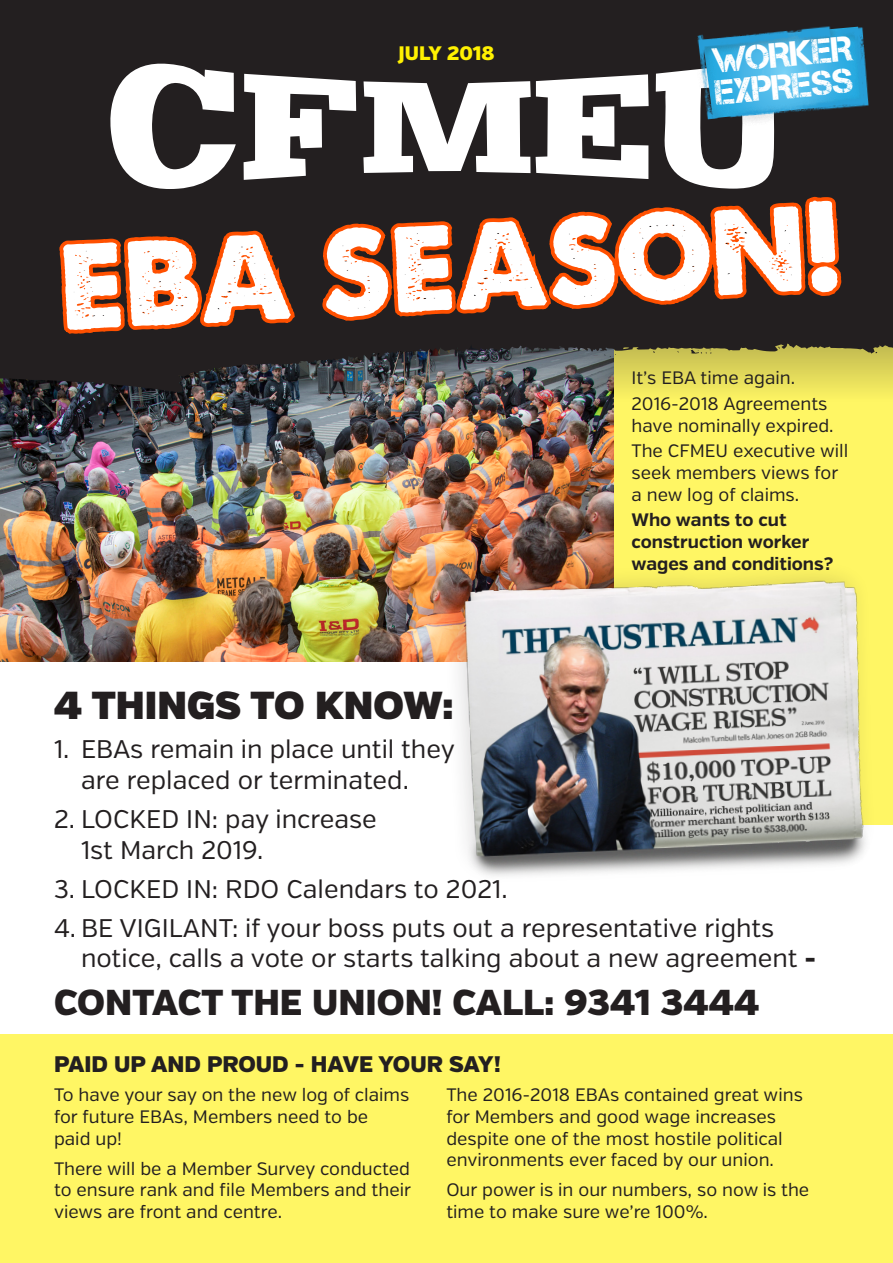
<style>
.page{position:relative;width:893px;height:1263px;background:#fff}
.page>*{position:absolute;margin:0;border:0;box-sizing:border-box;transform-origin:0 0}
.t1{font:39px "Verb Ultra";color:#231f20}
.t2{font:900 36px "Verb";color:#231f20}
.t3{font:34.95px/31.5px "Captureit";color:#fff}
.t4{font:25.5px/30.6px "Verb";color:#231f20}
.t5{font:900 22.5px "Verb";color:#231f20}
.body_txt{font:900 19.5px "Verb";letter-spacing:-.005em;color:#fff101}
.t6{font:18px/21.6px "Verb";color:#231f20}
.t7{font:700 18px/21.6px "Verb";color:#231f20}
.s1{font-weight:900}
</style>
<div class="page">
<div style="left:612px;top:330px;width:281px;height:495px;background:#fff664"></div>
<div style="left:0;top:1034px;width:893px;height:229px;background:#fff664"></div>
<img style="left:0;top:404px;width:432px;height:257px">
<div style="left:0;top:0;width:893px;height:402px;background:#231f20"></div>
<svg style="left:0;top:345px;width:893px;height:59px"></svg>
<img style="left:53px;top:73px;width:795px;height:491px">
<svg style="left:109px;top:63px;width:127px;height:126px"></svg>
<svg style="left:244px;top:74px;width:112px;height:106px"></svg>
<svg style="left:363px;top:74px;width:286px;height:105px"></svg>
<svg style="left:656px;top:69px;width:192px;height:120px"></svg>
<img style="left:693px;top:26px;width:176px;height:107px">
<img style="left:432px;top:551px;width:434px;height:325px">
<svg style="left:63px;top:201px;width:775px;height:129px"></svg>
<p class="body_txt" style="left:398px;top:41px;width:98px">JULY 2018</p>
<p class="t3" style="left:711px;top:45px;width:142px;rotate:-5deg">WORKER<br>EXPRESS</p>
<p class="t6" style="left:631px;top:367px;width:165px">It’s EBA time again.</p>
<p class="t6" style="left:631px;top:393px;width:204px">2016-2018 Agreements have nominally expired.</p>
<p class="t6" style="left:631px;top:441px;width:218px">The CFMEU executive will seek members views for a new log of claims.</p>
<p class="t7" style="left:631px;top:510px;width:203px">Who wants to cut construction worker wages and conditions?</p>
<p class="t1" style="left:54px;top:682px;width:401px">4 THINGS TO KNOW:</p>
<p class="t4" style="left:81px;top:734px;width:375px;text-indent:-27px">1. EBAs remain in place until they are replaced or terminated.</p>
<p class="t4" style="left:81px;top:804px;width:297px;text-indent:-27px">2. LOCKED IN: pay increase<br>1st March 2019.</p>
<p class="t4" style="left:54px;top:874px;width:455px">3. LOCKED IN: RDO Calendars to 2021.</p>
<p class="t4" style="left:81px;top:913px;width:736px;text-indent:-27px">4. BE VIGILANT: if your boss puts out a representative rights notice, calls a vote or starts talking about a new agreement <span class="s1">-</span></p>
<p class="t2" style="left:54px;top:980px;width:707px">CONTACT THE UNION! CALL: 9341 3444</p>
<p class="t5" style="left:54px;top:1050px;width:448px">PAID UP AND PROUD - HAVE YOUR SAY!</p>
<p class="t6" style="left:54px;top:1084px;width:357px">To have your say on the new log of claims for future EBAs, Members need to be paid up!</p>
<p class="t6" style="left:54px;top:1158px;width:359px;text-align:justify">There will be a Member Survey conducted to ensure rank and file Members and their views are front and centre.</p>
<p class="t6" style="left:446px;top:1084px;width:358px">The 2016-2018 EBAs contained great wins for Members and good wage increases despite one of the most hostile political environments ever faced by our union.</p>
<p class="t6" style="left:446px;top:1179px;width:364px">Our power is in our numbers, so now is the time to make sure we’re 100%.</p>
</div>
